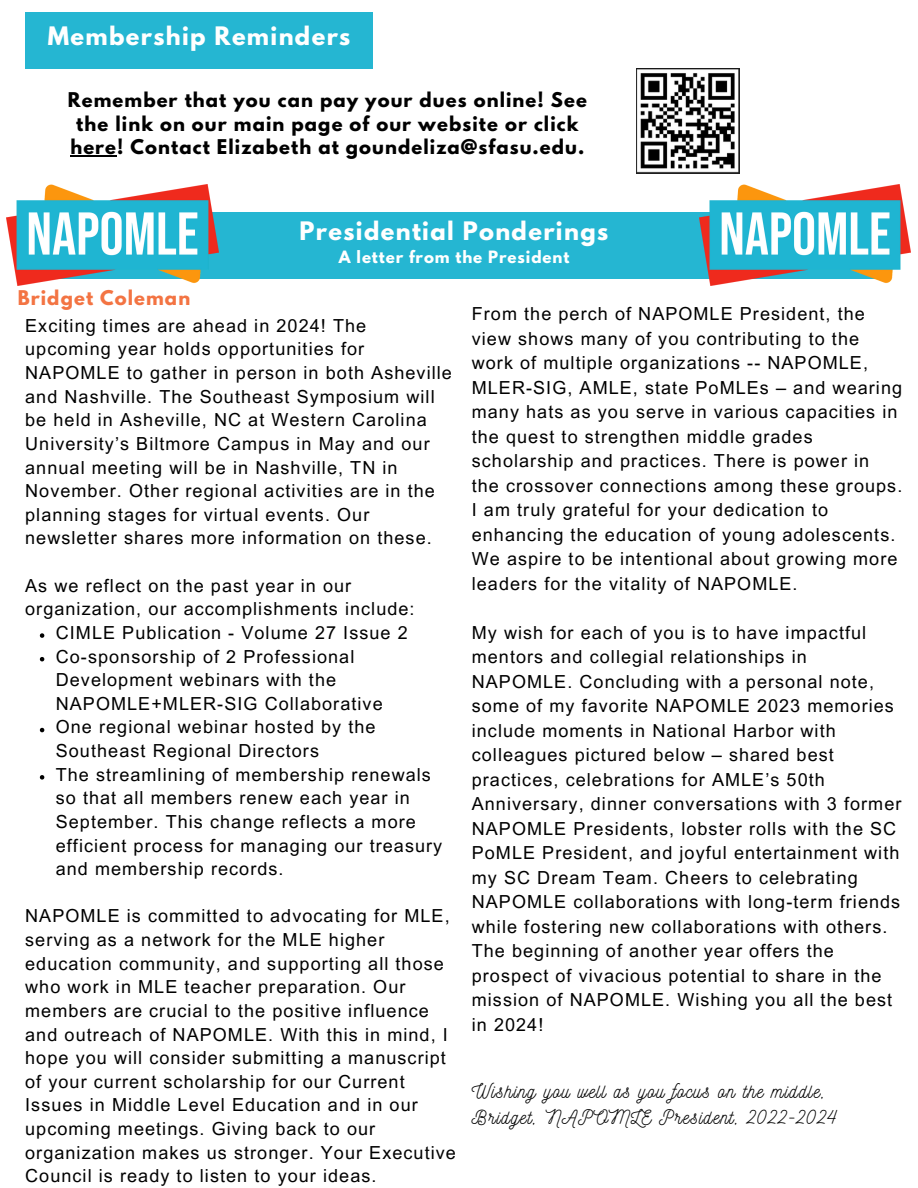
<style>
.page{position:relative;width:918px;height:1188px;background:#fff}
.page>*{position:absolute;margin:0;border:0;box-sizing:border-box;transform-origin:0 0}
.t1{font:700 22.5px "League Spartan";letter-spacing:.06em;color:#fff}
.t2{font:19.5px "Nickainley";letter-spacing:.06em;color:#000}
.t3{font:18px/23.7px "Arial MT Pro";letter-spacing:.06em;color:#000}
.t4{font:700 18px/23.7px "League Spartan";letter-spacing:.06em;color:#000;text-align:center}
.t5{font:700 18px "League Spartan";letter-spacing:.06em;color:#f37443}
.t6{font:700 15px "League Spartan";letter-spacing:.06em;color:#fff}
</style>
<div class="page">
<div style="left:25px;top:12px;width:348px;height:57px;background:#25b6d2"></div>
<div style="left:17px;top:212px;width:874px;height:66px;background:#25b6d2"></div>
<img style="left:636px;top:69px;width:104px;height:104px">
<svg style="left:40px;top:633px;width:4px;height:5px"></svg>
<svg style="left:40px;top:657px;width:4px;height:4px"></svg>
<svg style="left:40px;top:728px;width:4px;height:4px"></svg>
<svg style="left:40px;top:775px;width:4px;height:5px"></svg>
<hr style="left:70px;top:155px;width:47px;height:1px;background:#000">
<img style="left:7px;top:184px;width:211px;height:101px">
<img style="left:699px;top:184px;width:212px;height:101px">
<p class="t1" style="left:48px;top:25px;width:304px">Membership Reminders</p>
<p class="t4" style="left:68px;top:90px;width:520px">Remember that you can pay your dues online! See the link on our main page of our website or click here! Contact Elizabeth at goundeliza@sfasu.edu.</p>
<p class="t1" style="left:300px;top:219px;width:310px">Presidential Ponderings</p>
<p class="t6" style="left:339px;top:250px;width:232px">A letter from the President</p>
<p class="t5" style="left:18px;top:289px;width:174px">Bridget Coleman</p>
<p class="t3" style="left:25px;top:316px;width:428px">Exciting times are ahead in 2024! The upcoming year holds opportunities for NAPOMLE to gather in person in both Asheville and Nashville. The Southeast Symposium will be held in Asheville, NC at Western Carolina University’s Biltmore Campus in May and our annual meeting will be in Nashville, TN in November. Other regional activities are in the planning stages for virtual events. Our newsletter shares more information on these.</p>
<p class="t3" style="left:25px;top:576px;width:391px">As we reflect on the past year in our organization, our accomplishments include:</p>
<p class="t3" style="left:56px;top:623px;width:354px">CIMLE Publication - Volume 27 Issue 2</p>
<p class="t3" style="left:56px;top:647px;width:328px">Co-sponsorship of 2 Professional<br>Development webinars with the<br>NAPOMLE+MLER-SIG Collaborative</p>
<p class="t3" style="left:56px;top:718px;width:321px">One regional webinar hosted by the<br>Southeast Regional Directors</p>
<p class="t3" style="left:56px;top:765px;width:388px">The streamlining of membership renewals so that all members renew each year in September. This change reflects a more efficient process for managing our treasury and membership records.</p>
<p class="t3" style="left:25px;top:907px;width:432px">NAPOMLE is committed to advocating for MLE, serving as a network for the MLE higher education community, and supporting all those who work in MLE teacher preparation. Our members are crucial to the positive influence and outreach of NAPOMLE. With this in mind, I hope you will consider submitting a manuscript of your current scholarship for our Current Issues in Middle Level Education and in our upcoming meetings. Giving back to our organization makes us stronger. Your Executive Council is ready to listen to your ideas.</p>
<p class="t3" style="left:472px;top:304px;width:432px;line-height:24.5px">From the perch of NAPOMLE President, the view shows many of you contributing to the work of multiple organizations -- NAPOMLE, MLER-SIG, AMLE, state PoMLEs – and wearing many hats as you serve in various capacities in the quest to strengthen middle grades scholarship and practices. There is power in<br>the crossover connections among these groups.<br>I am truly grateful for your dedication to enhancing the education of young adolescents.<br>We aspire to be intentional about growing more leaders for the vitality of NAPOMLE.</p>
<p class="t3" style="left:472px;top:622px;width:431px;line-height:24.5px">My wish for each of you is to have impactful mentors and collegial relationships in NAPOMLE. Concluding with a personal note, some of my favorite NAPOMLE 2023 memories include moments in National Harbor with colleagues pictured below – shared best practices, celebrations for AMLE’s 50th Anniversary, dinner conversations with 3 former NAPOMLE Presidents, lobster rolls with the SC PoMLE President, and joyful entertainment with my SC Dream Team. Cheers to celebrating NAPOMLE collaborations with long-term friends while fostering new collaborations with others.<br>The beginning of another year offers the prospect of vivacious potential to share in the mission of NAPOMLE. Wishing you all the best in 2024!</p>
<p class="t2" style="left:472px;top:1078px;width:356px">Wishing you well as you focus on the middle,</p>
<p class="t2" style="left:472px;top:1105px;width:367px">Bridget, NAPOMLE President, 2022-2024</p>
</div>
